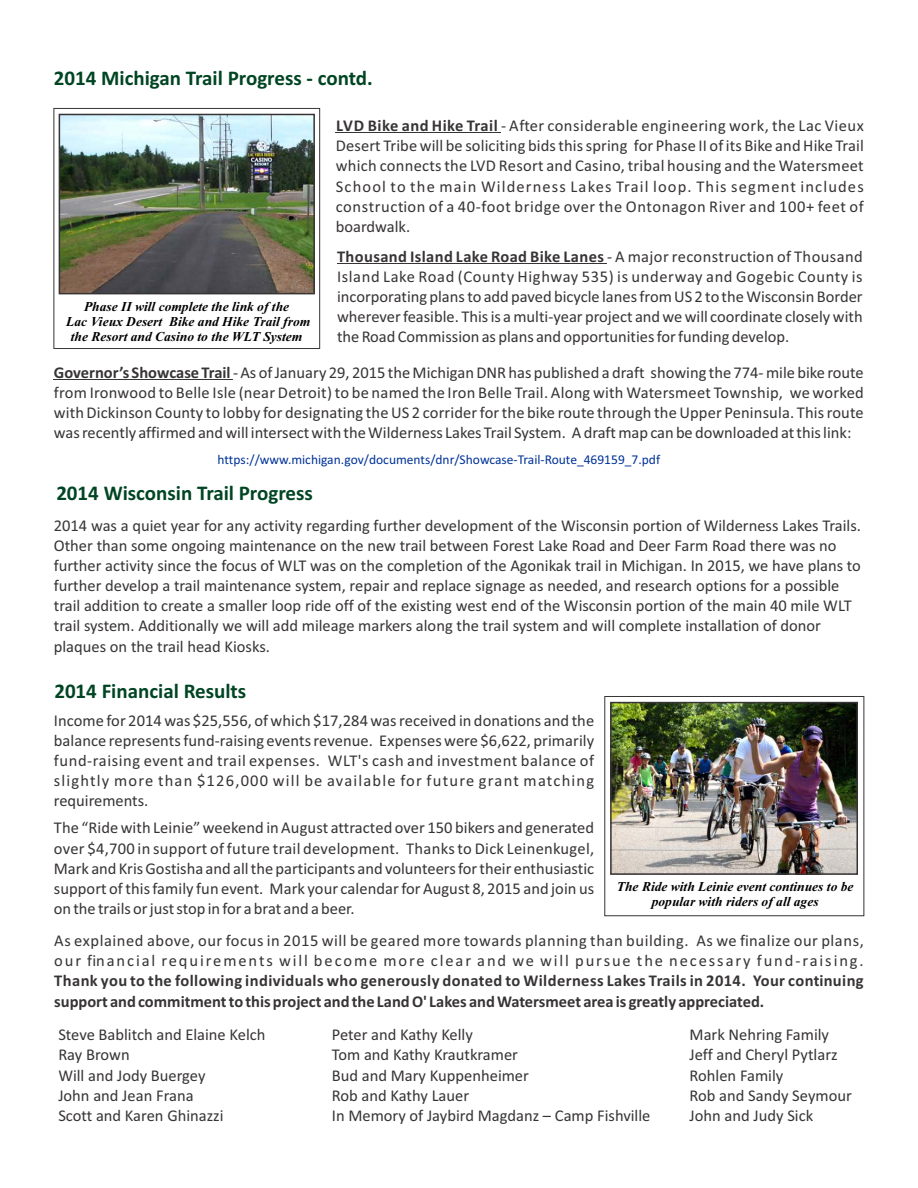
<style>
.page{position:relative;width:918px;height:1188px;background:#fff}
.page>*{position:absolute;margin:0;border:0;box-sizing:border-box;transform-origin:0 0}
.t1{font:700 21px "Calibri";color:#004523}
.t2{font:16.5px/20.1px "Calibri";color:#373435;text-align:justify}
.t3{font:700 16.5px/20.1px "Calibri";color:#373435}
.t4{font:16.5px/20.1px "Calibri";letter-spacing:.035em;color:#373435}
.t5{font:italic 700 13.5px/15px "Times New Roman";color:#000;text-align:center}
.t6{font:13.5px "Calibri";color:#039}
.s1{font-weight:700}
</style>
<div class="page">
<div style="left:604px;top:696px;width:260px;height:220px;border:1px solid #373435"></div>
<img style="left:613px;top:705px;width:242px;height:167px">
<div style="left:610px;top:702px;width:248px;height:173px;border:2px solid #373435"></div>
<hr style="left:336px;top:133px;width:165px;height:1px;background:#373435">
<img style="left:62px;top:117px;width:250px;height:174px">
<div style="left:59px;top:114px;width:256px;height:180px;border:2px solid #373435"></div>
<div style="left:54px;top:108px;width:266px;height:241px;border:1px solid #373435"></div>
<hr style="left:337px;top:263px;width:270px;height:1px;background:#373435">
<hr style="left:54px;top:379px;width:179px;height:1px;background:#373435">
<p class="t1" style="left:54px;top:70px;width:320px">2014 Michigan Trail Progress - contd.</p>
<p class="t2" style="left:336px;top:117px;width:530px"><span class="s1">LVD Bike and Hike Trail</span> - After considerable engineering work, the Lac Vieux Desert Tribe will be soliciting bidsthisspring for Phase II ofits Bike andHike Trail which connectsthe LVD Resort and Casino, tribal housing and the Watersmeet School to the main Wilderness Lakes Trail loop. This segment includes construction of a 40-foot bridge over the Ontonagon River and 100+ feet of boardwalk.</p>
<p class="t2" style="left:337px;top:248px;width:527px"><span class="s1">Thousand Island Lake Road Bike Lanes</span> - A major reconstruction of Thousand Island Lake Road (County Highway 535) is underway and Gogebic County is incorporating plans to add paved bicycle lanes from US 2 to the Wisconsin Border wherever feasible. This is a multi-year project and we will coordinate closely with the Road Commission as plans and opportunities for funding develop.</p>
<p class="t2" style="left:54px;top:364px;width:812px"><span class="s1">Governor’s Showcase Trail</span> - As of January 29, 2015 the Michigan DNR has published a draft showing the 774- mile bike route from Ironwood to Belle Isle (near Detroit)to be named the Iron Belle Trail. Along with Watersmeet Township, we worked with Dickinson County to lobby for designating theUS 2 corriderforthe bike route through theUpper Peninsula. Thisroute was recently affirmed and will intersect with the Wilderness Lakes Trail System. A draft map can be downloaded at this link:</p>
<p class="t6" style="left:218px;top:454px;width:444px">https://www.michigan.gov/documents/dnr/Showcase-Trail-Route_469159_7.pdf</p>
<p class="t5" style="left:66px;top:301px;width:245px">Phase II will complete the link of the<br>Lac Vieux Desert Bike and Hike Trail from the Resort and Casino to the WLT System</p>
<p class="t1" style="left:56px;top:484px;width:258px">2014 Wisconsin Trail Progress</p>
<p class="t2" style="left:54px;top:517px;width:809px;text-align:left">2014 was a quiet year for any activity regarding further development of the Wisconsin portion of Wilderness Lakes Trails.<br>Other than some ongoing maintenance on the new trail between Forest Lake Road and Deer Farm Road there was no further activity since the focus of WLT was on the completion of the Agonikak trail in Michigan. In 2015, we have plans to further develop a trail maintenance system, repair and replace signage as needed, and research options for a possible trail addition to create a smaller loop ride off of the existing west end of the Wisconsin portion of the main 40 mile WLT trail system. Additionally we will add mileage markers along the trail system and will complete installation of donor plaques on the trail head Kiosks.</p>
<p class="t1" style="left:54px;top:683px;width:193px">2014 Financial Results</p>
<p class="t2" style="left:54px;top:712px;width:542px">Income for 2014 was $25,556, of which $17,284 wasreceived in donations and the balance representsfund-raising eventsrevenue. Expenses were $6,622, primarily fund-raising event and trail expenses. WLT's cash and investment balance of slightly more than $126,000 will be available for future grant matching requirements.</p>
<p class="t2" style="left:54px;top:819px;width:542px">The “Ride with Leinie” weekend in August attracted over 150 bikers and generated over $4,700 in support of future trail development. Thanksto Dick Leinenkugel, Mark and Kris Gostisha and all the participants and volunteers for their enthusiastic support ofthisfamily fun event. Mark your calendarfor August 8, 2015 and join us on the trails or just stop in for a brat and a beer.</p>
<p class="t4" style="left:54px;top:932px;width:811px">As explained above, our focus in 2015 will be geared more towards planning than building. As we finalize our plans, our financial requirements will become more clear and we will pursue the necessary fund-raising.</p>
<p class="t3" style="left:54px;top:972px;width:811px">Thank you to the following individuals who generously donated to Wilderness Lakes Trails in 2014. Your continuing support and commitment to this project and the Land O' Lakes and Watersmeet area is greatly appreciated.</p>
<p class="t5" style="left:617px;top:880px;width:238px">The Ride with Leinie event continues to be popular with riders of all ages</p>
<p class="t2" style="left:58px;top:1026px;width:209px;text-align:left">Steve Bablitch and Elaine Kelch<br>Ray Brown<br>Will and Jody Buergey<br>John and Jean Frana<br>Scott and Karen Ghinazzi</p>
<p class="t2" style="left:332px;top:1026px;width:320px;text-align:left">Peter and Kathy Kelly<br>Tom and Kathy Krautkramer<br>Bud and Mary Kuppenheimer<br>Rob and Kathy Lauer<br>In Memory of Jaybird Magdanz – Camp Fishville</p>
<p class="t2" style="left:690px;top:1026px;width:164px;text-align:left">Mark Nehring Family<br>Jeff and Cheryl Pytlarz<br>Rohlen Family<br>Rob and Sandy Seymour<br>John and Judy Sick</p>
</div>
